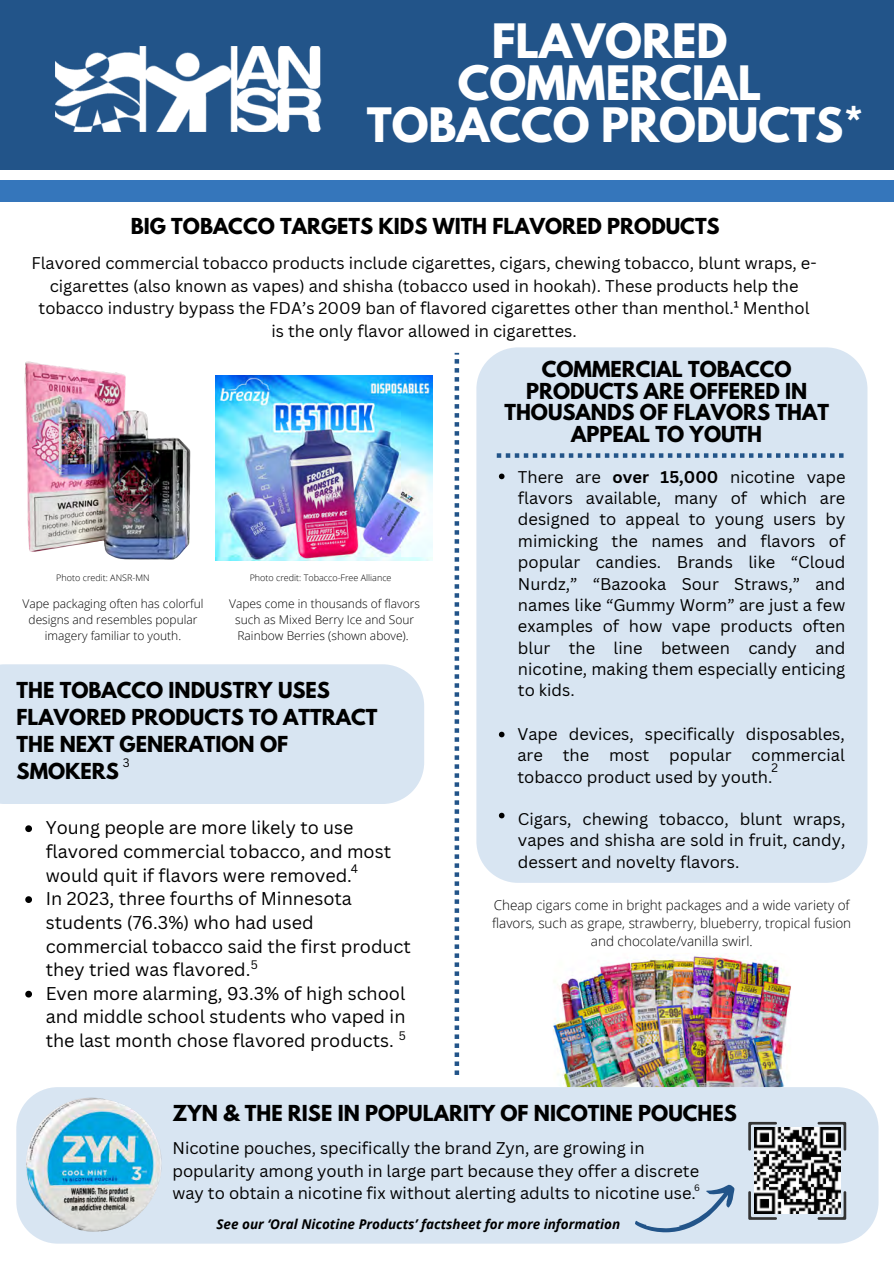
<style>
.page{position:relative;width:894px;height:1264px;background:#fff}
.page>*{position:absolute;margin:0;border:0;box-sizing:border-box;transform-origin:0 0}
.t1{font:700 42px/41.5px "League Spartan";color:#fff;text-align:center}
.t2{font:700 19.5px/27px "League Spartan";color:#000}
.t3{font:18px/23.7px "Canva Sans";color:#000}
.t4{font:16.5px/21.3px "Canva Sans";color:#000;text-align:justify}
.t5{font:300 13.5px/18px "Open Sans";color:#000;text-align:center}
.t6{font:italic 700 13.5px "Open Sans";color:#000}
.t7{font:300 12px/16px "Open Sans";color:#000;text-align:center}
.t8{font:12px "Canva Sans";color:#000}
.t9{font:300 9px "Open Sans";color:#000}
.t10{font:9px "Canva Sans";color:#000}
.s1{font-weight:700}
</style>
<div class="page">
<div style="left:0;top:180px;width:893px;height:21px;background:#3576bb"></div>
<div style="left:0;top:0;width:893px;height:170px;background:#225489"></div>
<img style="left:55px;top:47px;width:267px;height:84px">
<img style="left:24px;top:361px;width:167px;height:199px">
<img style="left:216px;top:375px;width:216px;height:186px">
<div style="left:0;top:664px;width:424px;height:140px;background:#d8e5f2"></div>
<svg style="left:25px;top:825px;width:7px;height:7px"></svg>
<svg style="left:25px;top:896px;width:7px;height:7px"></svg>
<svg style="left:25px;top:990px;width:7px;height:7px"></svg>
<div style="left:476px;top:347px;width:391px;height:535px;background:#d8e5f2"></div>
<svg style="left:496px;top:453px;width:347px;height:5px;background:#84a2c1"></svg>
<svg style="left:498px;top:473px;width:6px;height:6px"></svg>
<svg style="left:498px;top:731px;width:6px;height:6px"></svg>
<svg style="left:498px;top:812px;width:6px;height:6px"></svg>
<img style="left:552px;top:952px;width:239px;height:135px;border-radius:11px">
<div style="left:16px;top:1087px;width:862px;height:156px;background:#d8e5f2"></div>
<img style="left:20px;top:1093px;width:147px;height:144px">
<svg style="left:816px;top:1121px;width:30px;height:29px"></svg>
<svg style="left:748px;top:1121px;width:29px;height:29px"></svg>
<svg style="left:816px;top:1190px;width:30px;height:29px"></svg>
<svg style="left:748px;top:1190px;width:29px;height:29px"></svg>
<img style="left:754px;top:1127px;width:86px;height:86px">
<svg style="left:633px;top:1177px;width:109px;height:67px;background:#c7d7e8"></svg>
<svg style="left:454px;top:353px;width:5px;height:721px"></svg>
<h1 class="t1" style="left:366px;top:26px;width:498px">FLAVORED<br>COMMERCIAL<br>TOBACCO PRODUCTS*</h1>
<h2 class="t2" style="left:131px;top:215px;width:590px">BIG TOBACCO TARGETS KIDS WITH FLAVORED PRODUCTS</h2>
<p class="t4" style="left:31px;top:251px;width:786px;line-height:22.5px;text-align:center">Flavored commercial tobacco products include cigarettes, cigars, chewing tobacco, blunt wraps, e&shy;cigarettes (also known as vapes) and shisha (tobacco used in hookah). These products help the tobacco industry bypass the FDA’s 2009 ban of flavored cigarettes other than menthol.¹ Menthol is the only flavor allowed in cigarettes.</p>
<p class="t9" style="left:250px;top:571px;width:143px">Photo credit: Tobacco-Free Alliance</p>
<p class="t7" style="left:229px;top:595px;width:192px">Vapes come in thousands of flavors such as Mixed Berry Ice and Sour<br>Rainbow Berries (shown above).</p>
<h3 class="t2" style="left:17px;top:679px;width:362px">THE TOBACCO INDUSTRY USES<br>FLAVORED PRODUCTS TO ATTRACT<br>THE NEXT GENERATION OF<br>SMOKERS</h3>
<p class="t9" style="left:56px;top:571px;width:95px">Photo credit: ANSR-MN</p>
<p class="t7" style="left:23px;top:595px;width:182px">Vape packaging often has colorful designs and resembles popular imagery familiar to youth.</p>
<h3 class="t8" style="left:123px;top:754px;width:8px">3</h3>
<p class="t3" style="left:46px;top:815px;width:347px">Young people are more likely to use flavored commercial tobacco, and most would quit if flavors were removed.</p>
<p class="t8" style="left:350px;top:860px;width:9px">4</p>
<p class="t3" style="left:46px;top:886px;width:366px">In 2023, three fourths of Minnesota students (76.3%) who had used commercial tobacco said the first product they tried was flavored.<sup>5</sup></p>
<p class="t3" style="left:46px;top:980px;width:361px;text-align:justify">Even more alarming, 93.3% of high school and middle school students who vaped in the last month chose flavored products. <sup>5</sup></p>
<h3 class="t2" style="left:504px;top:361px;width:326px;line-height:21.3px;text-align:center">COMMERCIAL TOBACCO<br>PRODUCTS ARE OFFERED IN<br>THOUSANDS OF FLAVORS THAT<br>APPEAL TO YOUTH</h3>
<p class="t4" style="left:518px;top:465px;width:329px">There are <span class="s1">over 15,000</span> nicotine vape flavors available, many of which are designed to appeal to young users by mimicking the names and flavors of popular candies. Brands like “Cloud Nurdz,” “Bazooka Sour Straws,” and names like “Gummy Worm” are just a few examples of how vape products often blur the line between candy and nicotine, making them especially enticing to kids.</p>
<p class="t4" style="left:517px;top:722px;width:329px">Vape devices, specifically disposables, are the most popular commercial tobacco product used by youth.</p>
<p class="t8" style="left:771px;top:759px;width:8px">2</p>
<p class="t4" style="left:518px;top:807px;width:329px">Cigars, chewing tobacco, blunt wraps, vapes and shisha are sold in fruit, candy, dessert and novelty flavors.</p>
<p class="t5" style="left:492px;top:895px;width:360px">Cheap cigars come in bright packages and a wide variety of flavors, such as grape, strawberry, blueberry, tropical fusion and chocolate/vanilla swirl.</p>
<h3 class="t2" style="left:172px;top:1102px;width:565px">ZYN &amp; THE RISE IN POPULARITY OF NICOTINE POUCHES</h3>
<p class="t4" style="left:172px;top:1136px;width:528px;line-height:22.5px;text-align:left">Nicotine pouches, specifically the brand Zyn, are growing in popularity among youth in large part because they offer a discrete way to obtain a nicotine fix without alerting adults to nicotine use.</p>
<p class="t10" style="left:694px;top:1181px;width:7px">6</p>
<p class="t6" style="left:216px;top:1214px;width:405px">See our ‘Oral Nicotine Products’ factsheet for more information</p>
</div>
